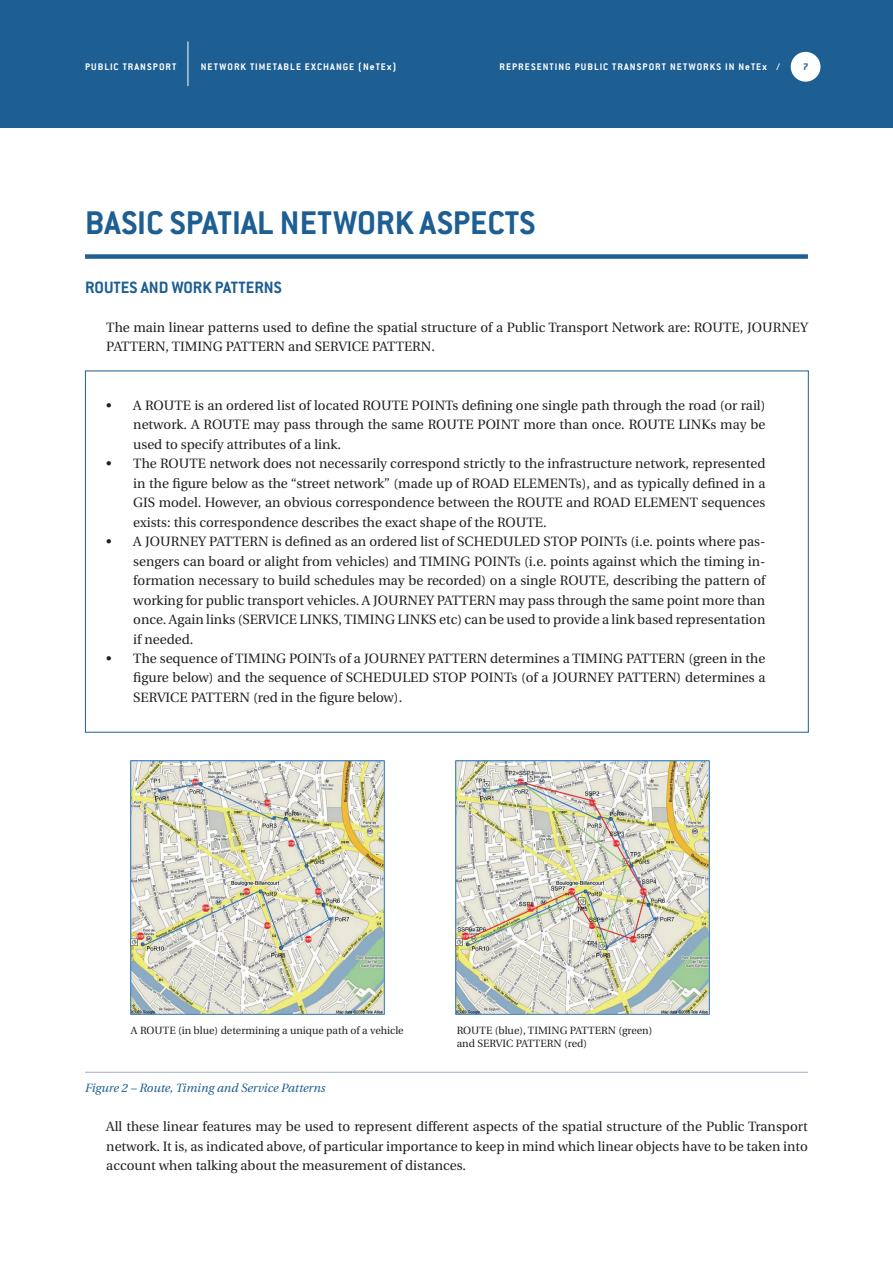
<style>
.page{position:relative;width:893px;height:1263px;background:#fff}
.page>*{position:absolute;margin:0;border:0;box-sizing:border-box;transform-origin:0 0}
.t1{font:700 36px "Conduit ITC";color:#1d5e93}
.t2{font:700 18px "Conduit ITC";color:#1d5e93}
.t3{font:13.5px/19.5px "Utopia";color:#231f20;text-align:justify}
.t4{font:italic 12px "Utopia";color:#1d5e93}
.t5{font:10.5px/13.5px "Utopia";color:#231f20}
.t6{font:700 10.5px "Conduit ITC";letter-spacing:.1em;color:#fff}
.t7{font:700 10.5px "Conduit ITC";color:#1d5e93}
</style>
<div class="page">
<div style="left:0;top:0;width:893px;height:128px;background:#1d5e93"></div>
<div style="left:791px;top:52px;width:29px;height:30px;background:#fff;border-radius:50%"></div>
<hr style="left:188px;top:41px;width:1px;height:45px;background:#fff">
<div style="left:85px;top:254px;width:723px;height:5px;background:#1d5e93"></div>
<img style="left:130px;top:761px;width:254px;height:253px">
<img style="left:455px;top:761px;width:254px;height:253px">
<hr style="left:85px;top:1072px;width:723px;height:1px;background:#9cabca">
<p class="t6" style="left:85px;top:60px;width:93px">PUBLIC TRANSPORT</p>
<p class="t6" style="left:201px;top:60px;width:197px">NETWORK TIMETABLE EXCHANGE (NeTEx)</p>
<p class="t6" style="left:499px;top:60px;width:282px">REPRESENTING PUBLIC TRANSPORT NETWORKS IN NeTEx /</p>
<p class="t7" style="left:803px;top:60px;width:7px">7</p>
<h1 class="t1" style="left:85px;top:202px;width:452px">BASIC SPATIAL NETWORK ASPECTS</h1>
<h2 class="t2" style="left:85px;top:276px;width:198px">ROUTES AND WORK PATTERNS</h2>
<p class="t3" style="left:106px;top:317px;width:703px">The main linear patterns used to define the spatial structure of a Public Transport Network are: ROUTE, JOURNEY<br>PATTERN, TIMING PATTERN and SERVICE PATTERN.</p>
<p class="t3" style="left:133px;top:395px;width:634px;text-indent:-27px">• A ROUTE is an ordered list of located ROUTE POINTs defining one single path through the road (or rail) network. A ROUTE may pass through the same ROUTE POINT more than once. ROUTE LINKs may be used to specify attributes of a link.</p>
<p class="t3" style="left:133px;top:454px;width:634px;text-indent:-27px">• The ROUTE network does not necessarily correspond strictly to the infrastructure network, represented in the figure below as the “street network” (made up of ROAD ELEMENTs), and as typically defined in a GIS model. However, an obvious correspondence between the ROUTE and ROAD ELEMENT sequences exists: this correspondence describes the exact shape of the ROUTE.</p>
<p class="t3" style="left:133px;top:532px;width:634px;text-indent:-27px">• A JOURNEY PATTERN is defined as an ordered list of SCHEDULED STOP POINTs (i.e. points where pas&shy;sengers can board or alight from vehicles) and TIMING POINTs (i.e. points against which the timing in&shy;formation necessary to build schedules may be recorded) on a single ROUTE, describing the pattern of working for public transport vehicles. A JOURNEY PATTERN may pass through the same point more than once. Again links (SERVICE LINKS, TIMING LINKS etc) can be used to provide a link based representation if needed.</p>
<p class="t3" style="left:133px;top:649px;width:634px;text-indent:-27px">• The sequence of TIMING POINTs of a JOURNEY PATTERN determines a TIMING PATTERN (green in the figure below) and the sequence of SCHEDULED STOP POINTs (of a JOURNEY PATTERN) determines a SERVICE PATTERN (red in the figure below).</p>
<p class="t5" style="left:131px;top:1023px;width:274px">A ROUTE (in blue) determining a unique path of a vehicle</p>
<p class="t5" style="left:457px;top:1023px;width:197px">ROUTE (blue), TIMING PATTERN (green) and SERVIC PATTERN (red)</p>
<p class="t4" style="left:85px;top:1081px;width:242px">Figure 2 – Route, Timing and Service Patterns</p>
<p class="t3" style="left:106px;top:1117px;width:703px">All these linear features may be used to represent different aspects of the spatial structure of the Public Transport network. It is, as indicated above, of particular importance to keep in mind which linear objects have to be taken into account when talking about the measurement of distances.</p>
</div>
